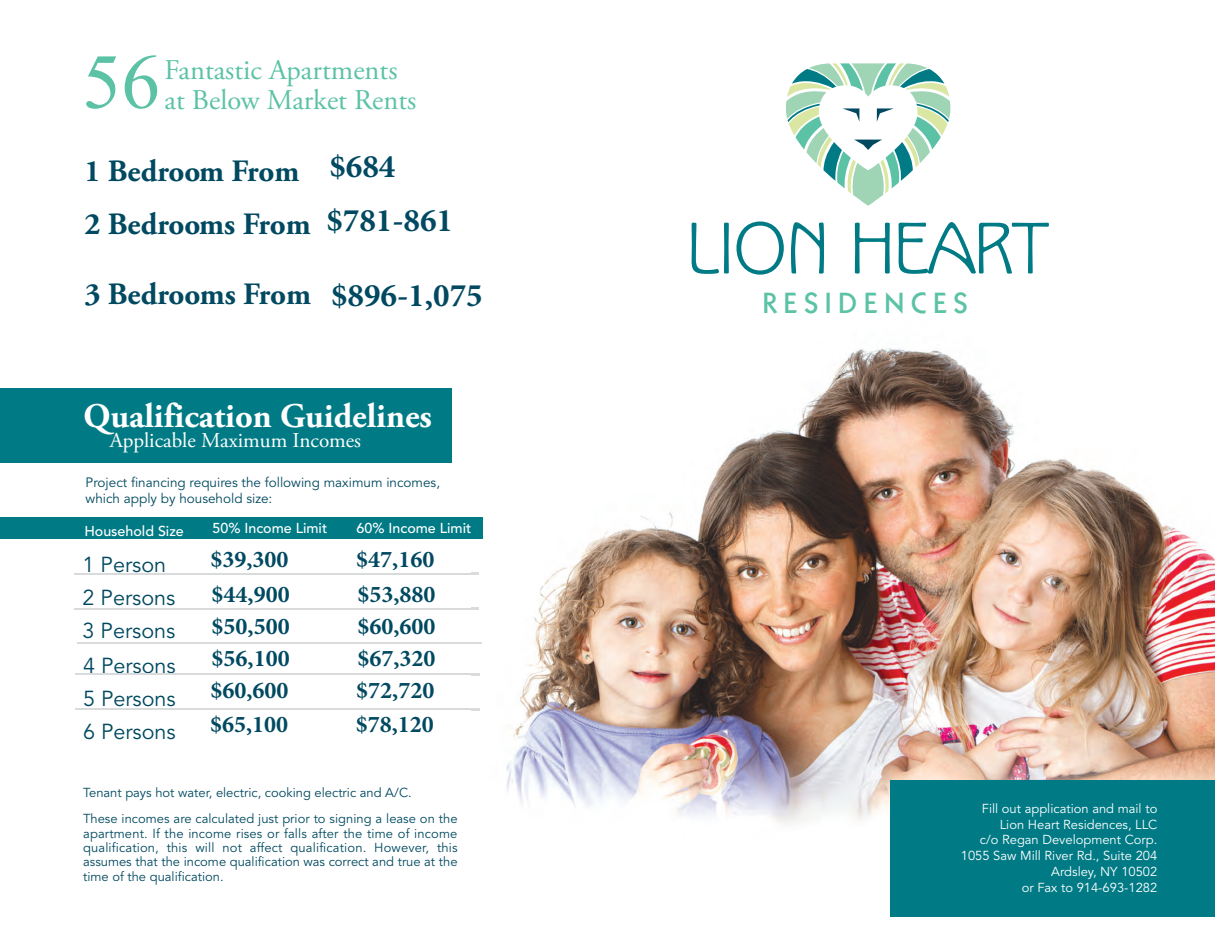
<style>
.page{position:relative;width:1215px;height:945px;background:#fff}
.page>*{position:absolute;margin:0;border:0;box-sizing:border-box;transform-origin:0 0}
.t1{font:77.7px "Times New Roman";color:#5bc2a5}
.t2{font:64.05px "Kolo LP Std";color:#007b85}
.t3{font:700 34.5px "Adobe Garamond Pro";color:#fff}
.t4{font:700 33px/53.6px "Minion Pro";color:#004961}
.t5{font:700 31.05px/52.2px "Adobe Garamond Pro";color:#004960}
.t6{font:28.5px "Adobe Garamond Pro";color:#5bc2a5}
.t7{font:800 28.2px "Kabel LT Std";letter-spacing:.25em;color:#5bc2a5}
.t8{font:700 24px "Minion Pro";color:#004961}
.t9{font:21.6px/33.2px "Avenir";color:#004960}
.t10{font:21.15px "Adobe Garamond Pro";color:#fff}
.t11{font:500 14.25px "Avenir";color:#fff}
.t12{font:13.5px/16.5px "Avenir";color:#004960}
.t13{font:12.9px/14.4px "Avenir";color:#004960}
.t14{font:12.9px/15.9px "Avenir";color:#fff;text-align:right}
</style>
<div class="page">
<img style="left:471px;top:348px;width:744px;height:514px">
<div style="left:0;top:388px;width:451px;height:75px;background:#007b85"></div>
<div style="left:0;top:517px;width:482px;height:21px;background:#007b85"></div>
<hr style="left:74px;top:573px;width:397px;height:1px;background:#d9dadc">
<hr style="left:74px;top:608px;width:397px;height:1px;background:#d9dadc">
<hr style="left:77px;top:642px;width:394px;height:2px;background:#d9dadc">
<svg style="left:471px;top:642px;width:11px;height:2px"></svg>
<hr style="left:75px;top:674px;width:396px;height:1px;background:#d9dadc">
<hr style="left:75px;top:709px;width:396px;height:1px;background:#d9dadc">
<svg style="left:786px;top:63px;width:164px;height:143px"></svg>
<div style="left:891px;top:780px;width:324px;height:136px;background:#007b85"></div>
<h1 class="t1" style="left:82px;top:30px;width:79px">56</h1>
<h3 class="t6" style="left:165px;top:53px;width:234px">Fantastic Apartments</h3>
<h3 class="t6" style="left:165px;top:83px;width:253px">at Below Market Rents</h3>
<h3 class="t5" style="left:84px;top:146px;width:228px">1 Bedroom From<br>2 Bedrooms From</h3>
<h3 class="t4" style="left:326px;top:140px;width:128px">$684 $781-861</h3>
<h3 class="t5" style="left:84px;top:268px;width:228px">3 Bedrooms From</h3>
<h3 class="t4" style="left:331px;top:269px;width:153px">$896-1,075</h3>
<h3 class="t3" style="left:83px;top:396px;width:350px">Qualification Guidelines</h3>
<h3 class="t10" style="left:110px;top:427px;width:253px">Applicable Maximum Incomes</h3>
<p class="t12" style="left:86px;top:474px;width:356px">Project financing requires the following maximum incomes, which apply by household size:</p>
<p class="t11" style="left:84px;top:518px;width:101px">Household Size</p>
<p class="t11" style="left:213px;top:516px;width:116px">50% Income Limit</p>
<p class="t11" style="left:357px;top:516px;width:116px">60% Income Limit</p>
<h3 class="t9" style="left:83px;top:548px;width:94px">1 Person<br>2 Persons<br>3 Persons</h3>
<h3 class="t9" style="left:83px;top:649px;width:94px;text-align:justify">4 Persons 5 Persons 6 Persons</h3>
<h3 class="t8" style="left:211px;top:542px;width:80px">$39,300</h3>
<h3 class="t8" style="left:356px;top:542px;width:80px">$47,160</h3>
<h3 class="t8" style="left:212px;top:577px;width:80px">$44,900</h3>
<h3 class="t8" style="left:357px;top:577px;width:80px">$53,880</h3>
<h3 class="t8" style="left:212px;top:610px;width:80px">$50,500</h3>
<h3 class="t8" style="left:357px;top:610px;width:80px">$60,600</h3>
<h3 class="t8" style="left:212px;top:641px;width:80px">$56,100</h3>
<h3 class="t8" style="left:357px;top:641px;width:80px">$67,320</h3>
<h3 class="t8" style="left:211px;top:674px;width:80px">$60,600</h3>
<h3 class="t8" style="left:356px;top:674px;width:80px">$72,720</h3>
<h3 class="t8" style="left:210px;top:707px;width:80px">$65,100</h3>
<h3 class="t8" style="left:356px;top:707px;width:80px">$78,120</h3>
<p class="t13" style="left:83px;top:780px;width:376px;line-height:26px">Tenant pays hot water, electric, cooking electric and A/C.<br>These incomes are calculated just prior to signing a lease on the</p>
<p class="t13" style="left:83px;top:826px;width:376px;text-align:justify">apartment. If the income rises or falls after the time of income qualification, this will not affect qualification. However, this assumes that the income qualification was correct and true at the time of the qualification.</p>
<h2 class="t2" style="left:687px;top:206px;width:363px">LION HEART</h2>
<h3 class="t7" style="left:763px;top:287px;width:206px">RESIDENCES</h3>
<p class="t14" style="left:961px;top:801px;width:198px">Fill out application and mail to<br>Lion Heart Residences, LLC<br>c/o Regan Development Corp.<br>1055 Saw Mill River Rd., Suite 204<br>Ardsley, NY 10502<br>or Fax to 914-693-1282</p>
</div>
